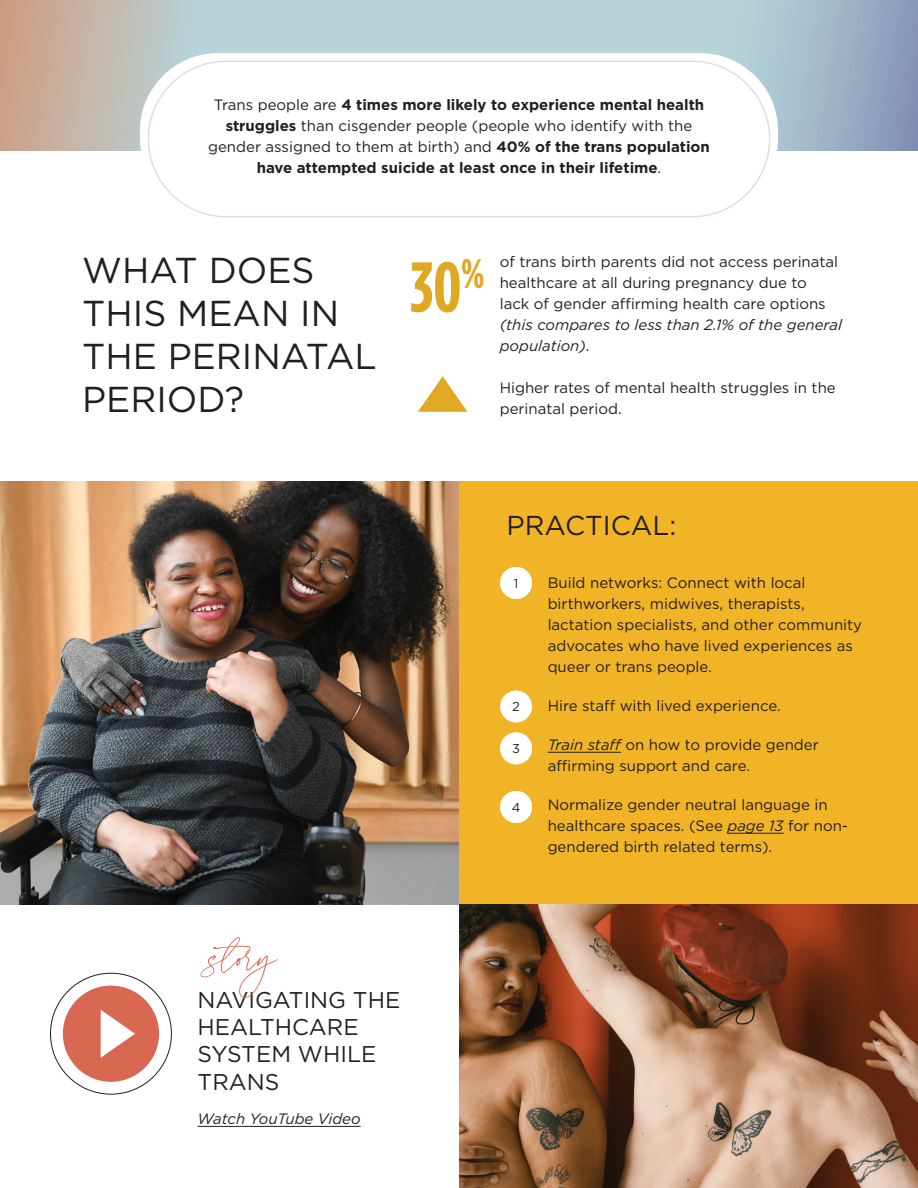
<style>
.page{position:relative;width:918px;height:1188px;background:#fff}
.page>*{position:absolute;margin:0;border:0;box-sizing:border-box;transform-origin:0 0}
.t1{font:700 70.65px "Gotham Condensed";color:#e1a823}
.t2{font:57.45px "La Luxes Script";color:#d86852}
.t3{font:36px/43.2px "Gotham";color:#231f20}
.t4{font:27.3px "Gotham";color:#231f20}
.t5{font:22.8px/27.3px "Gotham";color:#231f20}
.t6{font:15px/21px "Gotham";color:#231f20}
.t7{font:700 15px/21px "Gotham";color:#231f20;text-align:center}
.t8{font:italic 15px "Gotham";color:#231f20}
.t9{font:12.9px "Gotham";color:#231f20}
.s1{font-weight:400}
.s2{font-style:italic}
</style>
<div class="page">
<div style="left:459px;top:481px;width:459px;height:423px;background:#f1b426"></div>
<img style="left:0;top:481px;width:459px;height:423px">
<svg style="left:0;top:0;width:918px;height:150px;background:#b2bfc3"></svg>
<div style="left:140px;top:53px;width:638px;height:162px;background:#fff;border-radius:78px"></div>
<div style="left:148px;top:60px;width:622px;height:157px;border:2px solid #8d79b7;border-radius:78px"></div>
<svg style="left:418px;top:376px;width:49px;height:36px"></svg>
<hr style="left:198px;top:1126px;width:163px;height:1px;background:#231f20">
<div style="left:63px;top:986px;width:96px;height:96px;background:#d86852;border-radius:50%"></div>
<svg style="left:101px;top:1010px;width:34px;height:48px"></svg>
<img style="left:459px;top:904px;width:459px;height:284px">
<hr style="left:548px;top:752px;width:73px;height:1px;background:#231f20">
<hr style="left:727px;top:833px;width:57px;height:1px;background:#231f20">
<div style="left:500px;top:567px;width:32px;height:32px;background:#fff;border-radius:50%"></div>
<div style="left:500px;top:691px;width:32px;height:31px;background:#fff;border-radius:50%"></div>
<div style="left:500px;top:732px;width:32px;height:32px;background:#fff;border-radius:50%"></div>
<div style="left:500px;top:791px;width:32px;height:32px;background:#fff;border-radius:50%"></div>
<p class="t7" style="left:208px;top:94px;width:503px"><span class="s1">Trans people are</span> 4 times more likely to experience mental health struggles <span class="s1">than cisgender people (people who identify with the gender assigned to them at birth) and</span> 40% of the trans population have attempted suicide at least once in their lifetime<span class="s1">.</span></p>
<p class="t3" style="left:82px;top:248px;width:296px">WHAT DOES<br>THIS MEAN IN<br>THE PERINATAL<br>PERIOD?</p>
<p class="t1" style="left:410px;top:247px;width:76px">30<sup>%</sup></p>
<p class="t6" style="left:500px;top:251px;width:344px">of trans birth parents did not access perinatal healthcare at all during pregnancy due to<br>lack of gender affirming health care options <span class="s2">(this compares to less than 2.1% of the general population)</span>.</p>
<p class="t6" style="left:500px;top:377px;width:338px">Higher rates of mental health struggles in the perinatal period.</p>
<p class="t4" style="left:507px;top:510px;width:171px">PRACTICAL:</p>
<p class="t2" style="left:209px;top:922px;width:70px">story</p>
<p class="t5" style="left:198px;top:986px;width:204px">NAVIGATING THE<br>HEALTHCARE<br>SYSTEM WHILE<br>TRANS</p>
<p class="t8" style="left:198px;top:1111px;width:165px">Watch YouTube Video</p>
<p class="t9" style="left:514px;top:576px;width:6px">1</p>
<p class="t9" style="left:512px;top:700px;width:9px">2</p>
<p class="t9" style="left:512px;top:742px;width:9px">3</p>
<p class="t9" style="left:512px;top:800px;width:10px">4</p>
<p class="t6" style="left:548px;top:572px;width:316px">Build networks: Connect with local birthworkers, midwives, therapists, lactation specialists, and other community advocates who have lived experiences as queer or trans people.</p>
<p class="t6" style="left:548px;top:695px;width:235px">Hire staff with lived experience.</p>
<p class="t6" style="left:548px;top:734px;width:273px"><span class="s2">Train staff</span> on how to provide gender affirming support and care.</p>
<p class="t6" style="left:548px;top:794px;width:302px">Normalize gender neutral language in healthcare spaces. (See <span class="s2">page 13</span> for non&shy;gendered birth related terms).</p>
</div>
